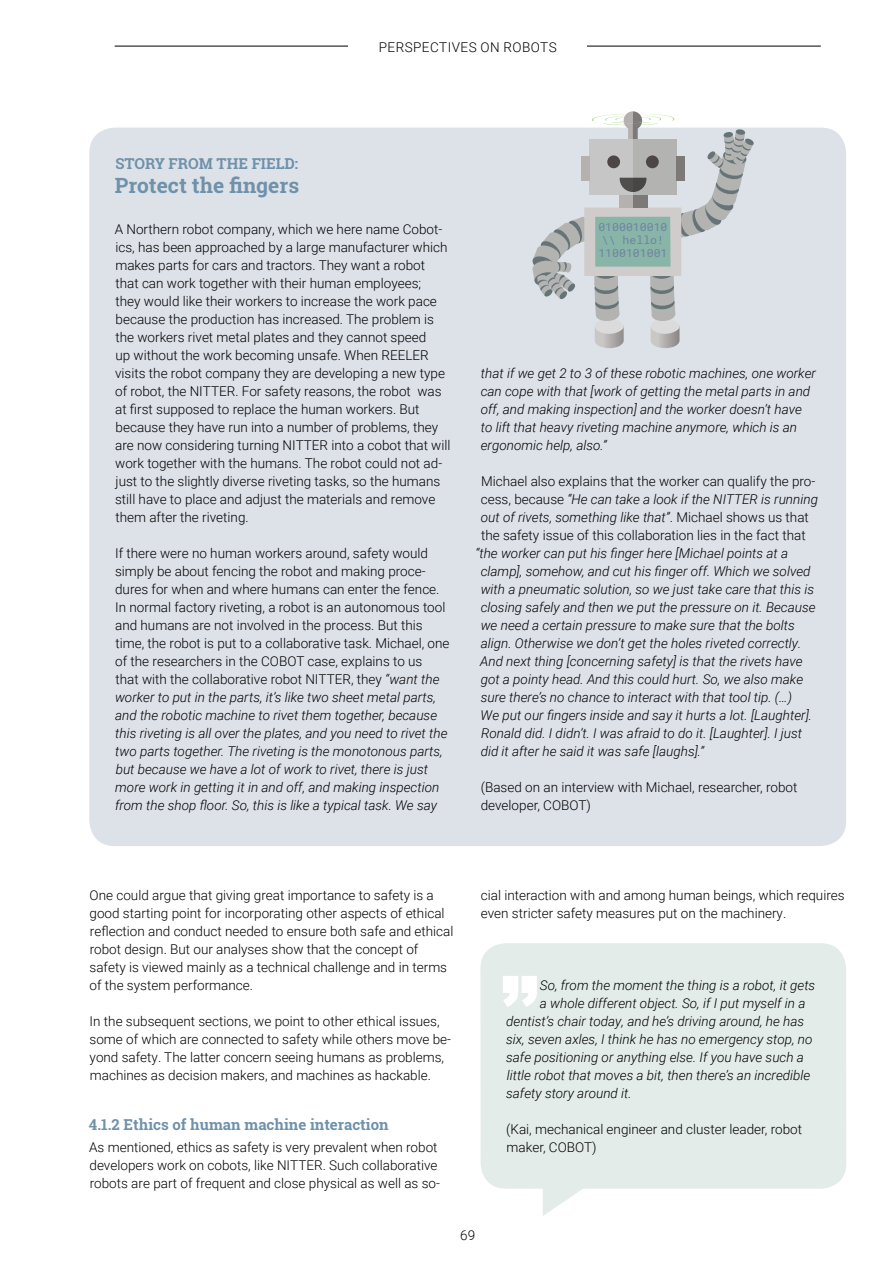
<style>
.page{position:relative;width:893px;height:1263px;background:#fff}
.page>*{position:absolute;margin:0;border:0;box-sizing:border-box;transform-origin:0 0}
.t1{font:900 extra-condensed 84px "Antenna";color:#fff}
.t2{font:700 21px "Roboto Slab";color:#6f91aa}
.t3{font:700 15px "Roboto Slab";color:#6f91aa}
.t4{font:300 13.5px/18px "Roboto";color:#000}
.t5{font:italic 300 13.5px/18px "Roboto";color:#000}
.t6{font:300 13.5px "Roboto";letter-spacing:.035em;color:#000}
.t7{font:11.1px/13.2px "Roboto Mono";color:#6f82a0;text-align:center;scale:1.05 1}
.s1{font-style:italic}
</style>
<div class="page">
<hr style="left:115px;top:46px;width:706px;height:1px;background:#000">
<div style="left:349px;top:38px;width:238px;height:22px;background:#fff"></div>
<div style="left:89px;top:128px;width:757px;height:718px;background:#dde2e9;border-radius:26px"></div>
<svg style="left:480px;top:943px;width:366px;height:273px;background:#e6eeec"></svg>
<svg style="left:531px;top:111px;width:223px;height:237px"></svg>
<p class="t6" style="left:379px;top:38px;width:179px">PERSPECTIVES ON ROBOTS</p>
<p class="t3" style="left:115px;top:153px;width:184px">STORY FROM THE FIELD:</p>
<h2 class="t2" style="left:115px;top:171px;width:186px">Protect the fingers</h2>
<p class="t4" style="left:115px;top:220px;width:337px">A Northern robot company, which we here name Cobot&shy;ics, has been approached by a large manufacturer which makes parts for cars and tractors. They want a robot that can work together with their human employees;<br>they would like their workers to increase the work pace because the production has increased. The problem is the workers rivet metal plates and they cannot speed<br>up without the work becoming unsafe. When REELER visits the robot company they are developing a new type of robot, the NITTER. For safety reasons, the robot was at first supposed to replace the human workers. But because they have run into a number of problems, they are now considering turning NITTER into a cobot that will work together with the humans. The robot could not ad&shy;just to the slightly diverse riveting tasks, so the humans still have to place and adjust the materials and remove them after the riveting.</p>
<p class="t4" style="left:115px;top:544px;width:336px">If there were no human workers around, safety would simply be about fencing the robot and making proce&shy;dures for when and where humans can enter the fence.<br>In normal factory riveting, a robot is an autonomous tool and humans are not involved in the process. But this time, the robot is put to a collaborative task. Michael, one of the researchers in the COBOT case, explains to us<br>that with the collaborative robot NITTER, they <span class="s1">“want the worker to put in the parts, it’s like two sheet metal parts, and the robotic machine to rivet them together, because this riveting is all over the plates, and you need to rivet the two parts together. The riveting is the monotonous parts, but because we have a lot of work to rivet, there is just more work in getting it in and off, and making inspection from the shop floor. So, this is like a typical task. We say</span></p>
<p class="t7" style="left:598px;top:220px;width:67px">0100010010 \\ hello!<br>1100101001</p>
<p class="t5" style="left:481px;top:364px;width:337px">that if we get 2 to 3 of these robotic machines, one worker can cope with that [work of getting the metal parts in and off, and making inspection] and the worker doesn’t have to lift that heavy riveting machine anymore, which is an ergonomic help, also.”</p>
<p class="t4" style="left:481px;top:472px;width:339px">Michael also explains that the worker can qualify the pro&shy;cess, because <span class="s1">“He can take a look if the NITTER is running out of rivets, something like that”</span>. Michael shows us that the safety issue of this collaboration lies in the fact that</p>
<p class="t5" style="left:480px;top:544px;width:337px;text-indent:-5px">“the worker can put his finger here [Michael points at a clamp], somehow, and cut his finger off. Which we solved with a pneumatic solution, so we just take care that this is closing safely and then we put the pressure on it. Because we need a certain pressure to make sure that the bolts align. Otherwise we don’t get the holes riveted correctly.<br>And next thing [concerning safety] is that the rivets have got a pointy head. And this could hurt. So, we also make sure there’s no chance to interact with that tool tip. (…)<br>We put our fingers inside and say it hurts a lot. [Laughter].<br>Ronald did. I didn’t. I was afraid to do it. [Laughter]. I just did it after he said it was safe [laughs].”</p>
<p class="t4" style="left:481px;top:777px;width:318px">(Based on an interview with Michael, researcher, robot developer, COBOT)</p>
<p class="t4" style="left:90px;top:885px;width:365px">One could argue that giving great importance to safety is a good starting point for incorporating other aspects of ethical reflection and conduct needed to ensure both safe and ethical robot design. But our analyses show that the concept of safety is viewed mainly as a technical challenge and in terms of the system performance.</p>
<p class="t4" style="left:90px;top:1011px;width:363px">In the subsequent sections, we point to other ethical issues, some of which are connected to safety while others move be&shy;yond safety. The latter concern seeing humans as problems, machines as decision makers, and machines as hackable.</p>
<p class="t3" style="left:89px;top:1114px;width:301px">4.1.2 Ethics of human machine interaction</p>
<p class="t4" style="left:89px;top:1138px;width:352px">As mentioned, ethics as safety is very prevalent when robot developers work on cobots, like NITTER. Such collaborative robots are part of frequent and close physical as well as so-</p>
<p class="t4" style="left:481px;top:886px;width:365px">cial interaction with and among human beings, which requires even stricter safety measures put on the machinery.</p>
<h1 class="t1" style="left:500px;top:952px;width:41px">”</h1>
<p class="t5" style="left:540px;top:976px;width:277px">So, from the moment the thing is a robot, it gets</p>
<p class="t5" style="left:540px;top:994px;width:267px">a whole different object. So, if I put myself in a</p>
<p class="t5" style="left:506px;top:1012px;width:300px">dentist’s chair today, and he’s driving around, he has</p>
<p class="t5" style="left:506px;top:1030px;width:308px">six, seven axles, I think he has no emergency stop, no</p>
<p class="t5" style="left:506px;top:1048px;width:299px">safe positioning or anything else. If you have such a</p>
<p class="t5" style="left:507px;top:1066px;width:305px">little robot that moves a bit, then there’s an incredible</p>
<p class="t5" style="left:506px;top:1084px;width:127px">safety story around it.</p>
<p class="t4" style="left:506px;top:1120px;width:297px">(Kai, mechanical engineer and cluster leader, robot maker, COBOT)</p>
<p class="t4" style="left:460px;top:1226px;width:16px">69</p>
</div>
